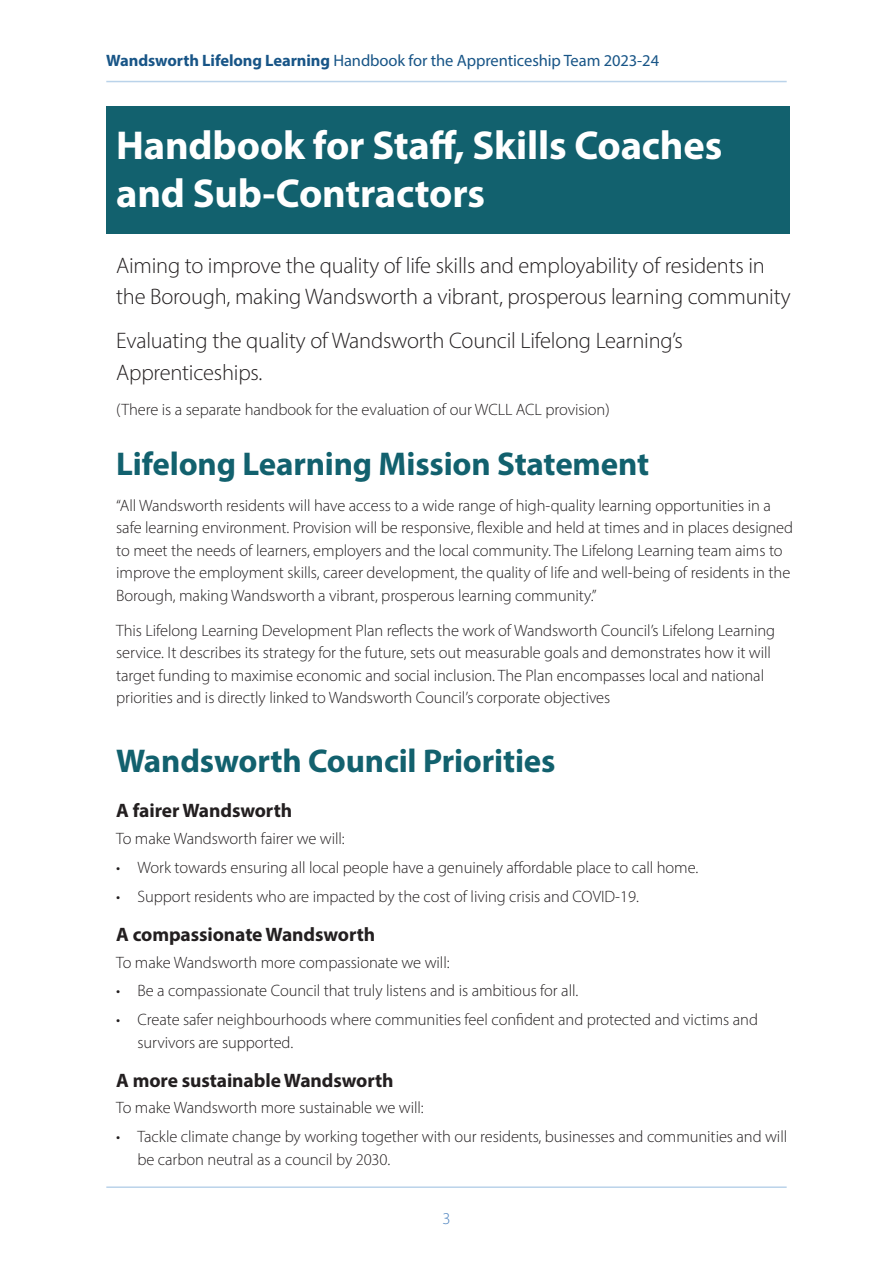
<style>
.page{position:relative;width:893px;height:1263px;background:#fff}
.page>*{position:absolute;margin:0;border:0;box-sizing:border-box;transform-origin:0 0}
.heading_on_first_pag{font:700 40.5px/48px "Myriad Pro";letter-spacing:-.005em;color:#fff}
.heading_1{font:700 33px "Myriad Pro";letter-spacing:-.005em;color:#12616e}
.mission_statement{font:300 22.5px/31.5px "Myriad Pro";letter-spacing:-.01em;color:#231f20}
.t1{font:700 19.5px "Myriad Pro";letter-spacing:-.005em;color:#231f20}
.body_text{font:300 16.5px/22.5px "Myriad Pro";letter-spacing:-.005em;color:#231f20}
.bullet_sub_header{font:300 16.5px "Myriad Pro";letter-spacing:-.005em;color:#231f20}
.t2{font:16.5px "Myriad Pro";letter-spacing:-.005em;color:#185587}
.t3{font:300 16.5px "Myriad Pro";color:#4b81be}
.s1{font-weight:700}
</style>
<div class="page">
<hr style="left:106px;top:1186px;width:681px;height:2px;background:#bad3ea">
<hr style="left:106px;top:81px;width:681px;height:1px;background:#bad3ea">
<div style="left:106px;top:106px;width:683px;height:128px;background:#12616e"></div>
<p class="t2" style="left:106px;top:50px;width:554px"><span class="s1">Wandsworth Lifelong Learning</span> Handbook for the Apprenticeship Team 2023-24</p>
<h1 class="heading_on_first_pag" style="left:116px;top:120px;width:607px">Handbook for Staff, Skills Coaches and Sub-Contractors</h1>
<p class="mission_statement" style="left:116px;top:249px;width:676px">Aiming to improve the quality of life skills and employability of residents in the Borough, making Wandsworth a vibrant, prosperous learning community</p>
<p class="mission_statement" style="left:116px;top:325px;width:568px">Evaluating the quality of Wandsworth Council Lifelong Learning’s<br>Apprenticeships.</p>
<p class="body_text" style="left:116px;top:398px;width:495px">(There is a separate handbook for the evaluation of our WCLL ACL provision)</p>
<h2 class="heading_1" style="left:116px;top:443px;width:534px">Lifelong Learning Mission Statement</h2>
<p class="body_text" style="left:116px;top:494px;width:678px">“All Wandsworth residents will have access to a wide range of high-quality learning opportunities in a safe learning environment. Provision will be responsive, flexible and held at times and in places designed to meet the needs of learners, employers and the local community. The Lifelong Learning team aims to improve the employment skills, career development, the quality of life and well-being of residents in the Borough, making Wandsworth a vibrant, prosperous learning community.”</p>
<p class="body_text" style="left:116px;top:619px;width:660px">This Lifelong Learning Development Plan reflects the work of Wandsworth Council’s Lifelong Learning service. It describes its strategy for the future, sets out measurable goals and demonstrates how it will target funding to maximise economic and social inclusion. The Plan encompasses local and national priorities and is directly linked to Wandsworth Council’s corporate objectives</p>
<h2 class="heading_1" style="left:116px;top:739px;width:441px">Wandsworth Council Priorities</h2>
<h3 class="t1" style="left:116px;top:798px;width:177px">A fairer Wandsworth</h3>
<p class="bullet_sub_header" style="left:116px;top:829px;width:230px">To make Wandsworth fairer we will:</p>
<p class="body_text" style="left:116px;top:856px;width:584px">• Work towards ensuring all local people have a genuinely affordable place to call home.</p>
<p class="body_text" style="left:116px;top:885px;width:524px">• Support residents who are impacted by the cost of living crisis and COVID-19.</p>
<h3 class="t1" style="left:116px;top:921px;width:260px">A compassionate Wandsworth</h3>
<p class="bullet_sub_header" style="left:116px;top:952px;width:335px">To make Wandsworth more compassionate we will:</p>
<p class="body_text" style="left:116px;top:979px;width:463px">• Be a compassionate Council that truly listens and is ambitious for all.</p>
<p class="body_text" style="left:137px;top:1008px;width:622px;text-indent:-21px">• Create safer neighbourhoods where communities feel confident and protected and victims and survivors are supported.</p>
<h3 class="t1" style="left:116px;top:1067px;width:279px">A more sustainable Wandsworth</h3>
<p class="bullet_sub_header" style="left:116px;top:1098px;width:309px">To make Wandsworth more sustainable we will:</p>
<p class="body_text" style="left:137px;top:1125px;width:651px;text-indent:-21px">• Tackle climate change by working together with our residents, businesses and communities and will be carbon neutral as a council by 2030.</p>
<p class="t3" style="left:442px;top:1209px;width:10px">3</p>
</div>
